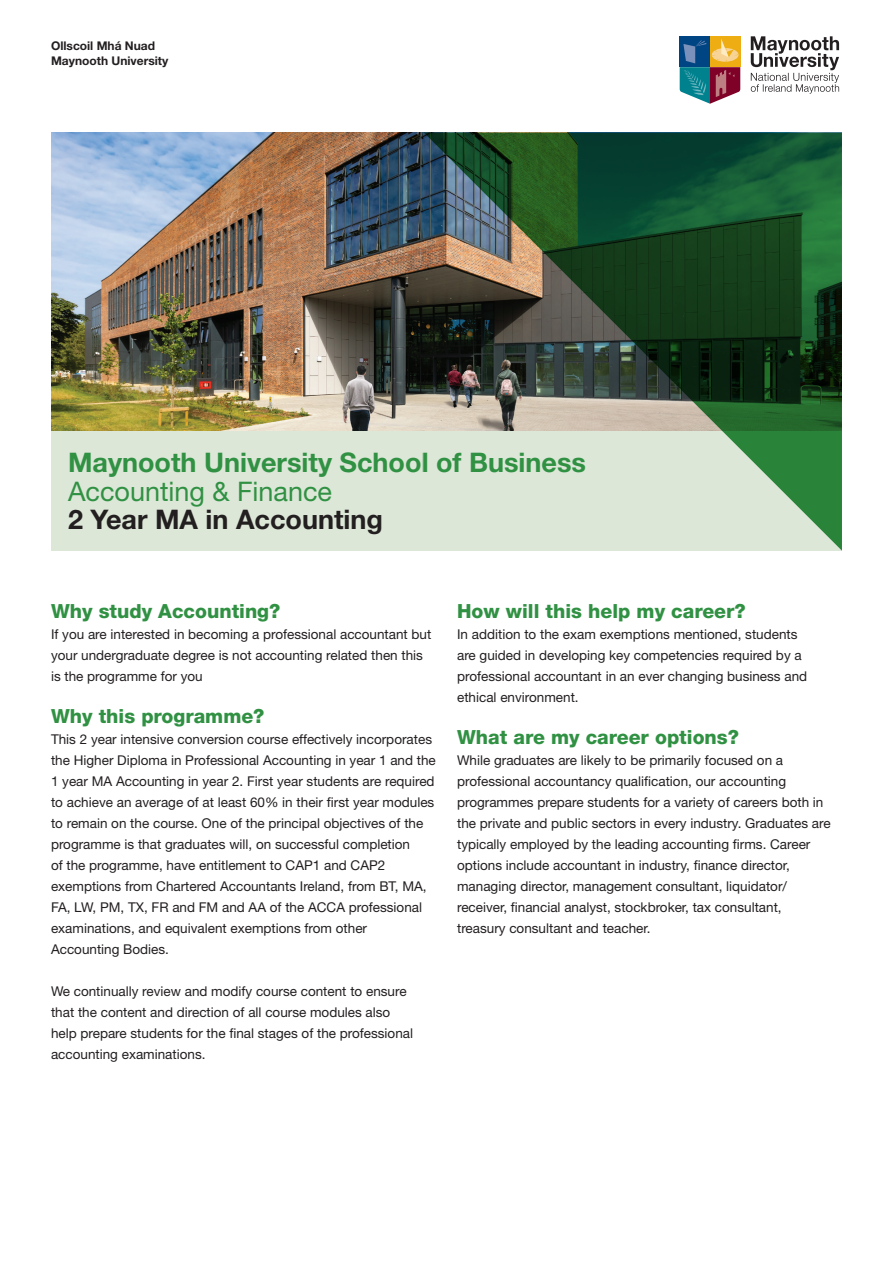
<style>
.page{position:relative;width:893px;height:1263px;background:#fff}
.page>*{position:absolute;margin:0;border:0;box-sizing:border-box;transform-origin:0 0}
.t1{font:700 27px/28.5px "Helvetica Neue LT Std";color:#309143}
.t2{font:800 19.5px "Helvetica Neue LT Std";color:#309143}
.t3{font:13.5px/21px "Helvetica Neue LT Std";color:#231f20}
.t4{font:700 12px "Helvetica Neue LT Std";color:#231f20}
.s1{font-weight:400}
.s2{color:#231f20}
</style>
<div class="page">
<img style="left:51px;top:133px;width:373px;height:299px">
<div style="left:680px;top:36px;width:30px;height:31px;background:#004583"></div>
<div style="left:710px;top:36px;width:30px;height:31px;background:#eead13"></div>
<svg style="left:680px;top:39px;width:60px;height:65px"></svg>
<svg style="left:751px;top:36px;width:88px;height:58px"></svg>
<div style="left:51px;top:432px;width:791px;height:119px;background:#dde7d8"></div>
<svg style="left:424px;top:133px;width:418px;height:418px"></svg>
<p class="t4" style="left:51px;top:38px;width:106px">Ollscoil Mhá Nuad</p>
<p class="t4" style="left:51px;top:53px;width:119px">Maynooth University</p>
<p class="t1" style="left:68px;top:448px;width:520px">Maynooth University School of Business<br><span class="s1">Accounting &amp; Finance<br></span><span class="s2">2 Year MA in Accounting</span></p>
<p class="t2" style="left:51px;top:599px;width:231px">Why study Accounting?</p>
<p class="t3" style="left:51px;top:623px;width:382px">If you are interested in becoming a professional accountant but your undergraduate degree is not accounting related then this is the programme for you</p>
<p class="t2" style="left:51px;top:704px;width:215px">Why this programme?</p>
<p class="t3" style="left:51px;top:728px;width:386px">This 2 year intensive conversion course effectively incorporates the Higher Diploma in Professional Accounting in year 1 and the 1 year MA Accounting in year 2. First year students are required to achieve an average of at least 60% in their first year modules to remain on the course. One of the principal objectives of the programme is that graduates will, on successful completion<br>of the programme, have entitlement to CAP1 and CAP2 exemptions from Chartered Accountants Ireland, from BT, MA, FA, LW, PM, TX, FR and FM and AA of the ACCA professional examinations, and equivalent exemptions from other Accounting Bodies.</p>
<p class="t3" style="left:51px;top:980px;width:364px">We continually review and modify course content to ensure that the content and direction of all course modules also help prepare students for the final stages of the professional accounting examinations.</p>
<p class="t2" style="left:457px;top:599px;width:290px">How will this help my career?</p>
<p class="t3" style="left:457px;top:623px;width:352px">In addition to the exam exemptions mentioned, students are guided in developing key competencies required by a professional accountant in an ever changing business and ethical environment.</p>
<p class="t2" style="left:457px;top:725px;width:283px">What are my career options?</p>
<p class="t3" style="left:457px;top:749px;width:375px">While graduates are likely to be primarily focused on a professional accountancy qualification, our accounting programmes prepare students for a variety of careers both in the private and public sectors in every industry. Graduates are typically employed by the leading accounting firms. Career options include accountant in industry, finance director, managing director, management consultant, liquidator/ receiver, financial analyst, stockbroker, tax consultant, treasury consultant and teacher.</p>
</div>
